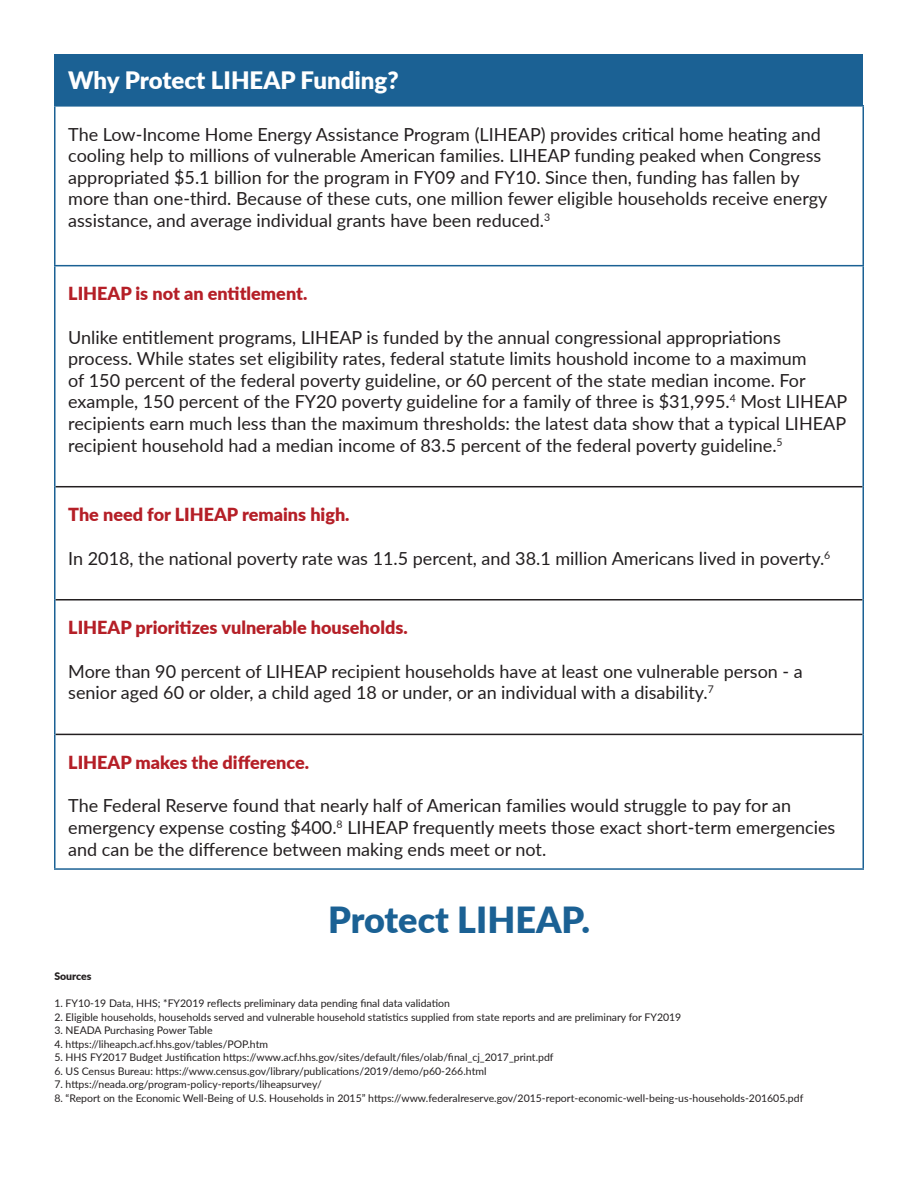
<style>
.page{position:relative;width:918px;height:1188px;background:#fff}
.page>*{position:absolute;margin:0;border:0;box-sizing:border-box;transform-origin:0 0}
.t1{font:900 36px "Lato";color:#1b6194}
.t2{font:900 24px "Lato";color:#fff}
.t3{font:18px/21.6px "Lato";color:#231f20}
.t4{font:900 18px "Lato";color:#b51f27}
.t5{font:10.5px "Lato";color:#231f20}
.t6{font:900 10.5px "Lato";color:#231f20}
</style>
<div class="page">
<div style="left:55px;top:54px;width:808px;height:52px;background:#1b6194"></div>
<hr style="left:56px;top:486px;width:806px;height:1px;background:#231f20">
<hr style="left:56px;top:599px;width:806px;height:2px;background:#231f20">
<hr style="left:56px;top:734px;width:806px;height:1px;background:#231f20">
<hr style="left:54px;top:105px;width:810px;height:2px;background:#1b6194">
<hr style="left:54px;top:107px;width:2px;height:158px;background:#1b6194">
<hr style="left:862px;top:107px;width:2px;height:158px;background:#1b6194">
<hr style="left:54px;top:265px;width:810px;height:1px;background:#1b6194">
<hr style="left:54px;top:266px;width:2px;height:221px;background:#1b6194">
<hr style="left:862px;top:266px;width:2px;height:221px;background:#1b6194">
<hr style="left:54px;top:487px;width:2px;height:113px;background:#1b6194">
<hr style="left:862px;top:487px;width:2px;height:113px;background:#1b6194">
<hr style="left:54px;top:600px;width:2px;height:134px;background:#1b6194">
<hr style="left:862px;top:600px;width:2px;height:134px;background:#1b6194">
<hr style="left:54px;top:734px;width:2px;height:134px;background:#1b6194">
<hr style="left:862px;top:734px;width:2px;height:134px;background:#1b6194">
<hr style="left:54px;top:868px;width:810px;height:2px;background:#1b6194">
<p class="t2" style="left:68px;top:62px;width:332px">Why Protect LIHEAP Funding?</p>
<p class="t3" style="left:68px;top:122px;width:761px">The Low-Income Home Energy Assistance Program (LIHEAP) provides critical home heating and cooling help to millions of vulnerable American families. LIHEAP funding peaked when Congress appropriated $5.1 billion for the program in FY09 and FY10. Since then, funding has fallen by more than one-third. Because of these cuts, one million fewer eligible households receive energy assistance, and average individual grants have been reduced.<sup>3</sup></p>
<p class="t4" style="left:68px;top:280px;width:241px">LIHEAP is not an entitlement.</p>
<p class="t3" style="left:68px;top:326px;width:781px">Unlike entitlement programs, LIHEAP is funded by the annual congressional appropriations process. While states set eligibility rates, federal statute limits houshold income to a maximum<br>of 150 percent of the federal poverty guideline, or 60 percent of the state median income. For example, 150 percent of the FY20 poverty guideline for a family of three is $31,995.<sup>4</sup> Most LIHEAP recipients earn much less than the maximum thresholds: the latest data show that a typical LIHEAP recipient household had a median income of 83.5 percent of the federal poverty guideline.<sup>5</sup></p>
<p class="t4" style="left:68px;top:501px;width:283px">The need for LIHEAP remains high.</p>
<p class="t3" style="left:68px;top:547px;width:764px">In 2018, the national poverty rate was 11.5 percent, and 38.1 million Americans lived in poverty.<sup>6</sup></p>
<p class="t4" style="left:68px;top:614px;width:341px">LIHEAP prioritizes vulnerable households.</p>
<p class="t3" style="left:68px;top:660px;width:736px">More than 90 percent of LIHEAP recipient households have at least one vulnerable person - a senior aged 60 or older, a child aged 18 or under, or an individual with a disability.<sup>7</sup></p>
<p class="t4" style="left:68px;top:749px;width:242px">LIHEAP makes the difference.</p>
<p class="t3" style="left:68px;top:794px;width:769px">The Federal Reserve found that nearly half of American families would struggle to pay for an emergency expense costing $400.<sup>8</sup> LIHEAP frequently meets those exact short-term emergencies and can be the difference between making ends meet or not.</p>
<p class="t1" style="left:328px;top:893px;width:263px">Protect LIHEAP.</p>
<p class="t6" style="left:54px;top:969px;width:39px">Sources</p>
<p class="t5" style="left:54px;top:996px;width:397px">1. FY10-19 Data, HHS; *FY2019 reflects preliminary data pending final data validation</p>
<p class="t5" style="left:54px;top:1010px;width:629px">2. Eligible households, households served and vulnerable household statistics supplied from state reports and are preliminary for FY2019</p>
<p class="t5" style="left:54px;top:1023px;width:160px">3. NEADA Purchasing Power Table</p>
<p class="t5" style="left:54px;top:1037px;width:215px">4. https://liheapch.acf.hhs.gov/tables/POP.htm</p>
<p class="t5" style="left:54px;top:1050px;width:501px">5. HHS FY2017 Budget Justification https://www.acf.hhs.gov/sites/default/files/olab/final_cj_2017_print.pdf</p>
<p class="t5" style="left:54px;top:1064px;width:434px">6. US Census Bureau: https://www.census.gov/library/publications/2019/demo/p60-266.html</p>
<p class="t5" style="left:54px;top:1077px;width:269px">7. https://neada.org/program-policy-reports/liheapsurvey/</p>
<p class="t5" style="left:54px;top:1091px;width:751px">8. “Report on the Economic Well-Being of U.S. Households in 2015” https://www.federalreserve.gov/2015-report-economic-well-being-us-households-201605.pdf</p>
</div>
